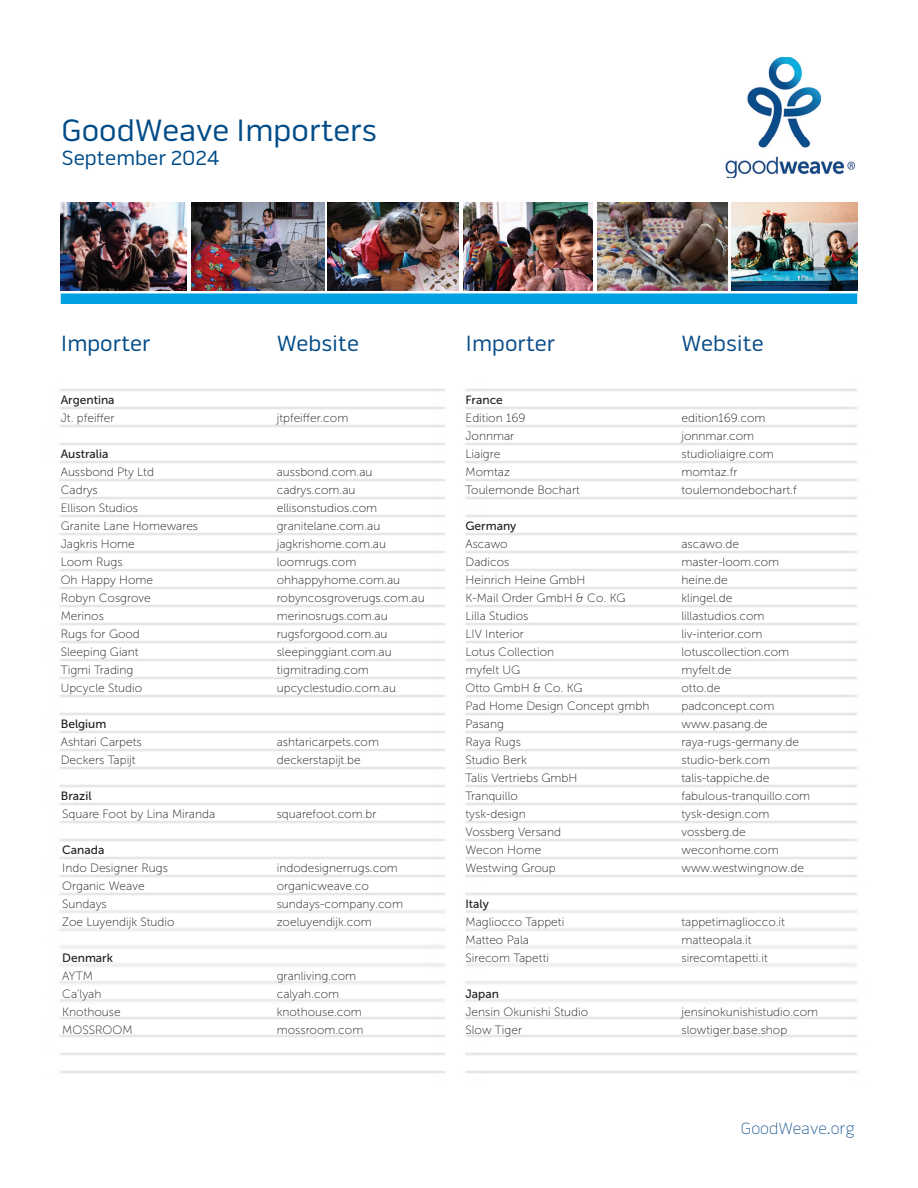
<style>
.page{position:relative;width:918px;height:1188px;background:#fff}
.page>*{position:absolute;margin:0;border:0;box-sizing:border-box;transform-origin:0 0}
.t1{font:31.5px "Pill Gothic 600 mg";color:#004b87}
.t2{font:22.5px "Pill Gothic 600 mg";color:#004b87}
.t3{font:22.5px "Pill Gothic 600 mg";color:#0a4c89}
.t4{font:21px "Pill Gothic 600 mg";color:#004b87}
.t5{font:100 16.5px "Pill Gothic 600 mg";color:#0a4c89}
.t6{font:12px "Museo Sans 100";color:#231f20}
.t7{font:12px "Museo Sans 500";color:#231f20}
</style>
<div class="page">
<img style="left:61px;top:203px;width:126px;height:88px">
<img style="left:191px;top:203px;width:133px;height:88px">
<img style="left:327px;top:203px;width:132px;height:88px">
<img style="left:598px;top:203px;width:129px;height:87px">
<img style="left:463px;top:203px;width:130px;height:88px">
<img style="left:731px;top:203px;width:126px;height:88px">
<div style="left:61px;top:293px;width:796px;height:11px;background:#00a1e3"></div>
<img style="left:726px;top:57px;width:130px;height:121px">
<h1 class="t1" style="left:62px;top:113px;width:317px">GoodWeave Importers</h1>
<h3 class="t4" style="left:62px;top:146px;width:159px">September 2024</h3>
<h2 class="t2" style="left:61px;top:331px;width:91px">Importer</h2>
<h2 class="t2" style="left:277px;top:331px;width:84px">Website</h2>
<p class="t7" style="left:61px;top:393px;width:55px">Argentina</p>
<p class="t6" style="left:61px;top:412px;width:55px">Jt. pfeiffer</p>
<p class="t6" style="left:277px;top:412px;width:73px">jtpfeiffer.com</p>
<p class="t7" style="left:61px;top:447px;width:49px">Australia</p>
<p class="t6" style="left:61px;top:466px;width:95px">Aussbond Pty Ltd</p>
<p class="t6" style="left:277px;top:466px;width:97px">aussbond.com.au</p>
<p class="t6" style="left:61px;top:484px;width:39px">Cadrys</p>
<p class="t6" style="left:277px;top:484px;width:80px">cadrys.com.au</p>
<p class="t6" style="left:61px;top:502px;width:79px">Ellison Studios</p>
<p class="t6" style="left:277px;top:502px;width:102px">ellisonstudios.com</p>
<p class="t6" style="left:61px;top:520px;width:139px">Granite Lane Homewares</p>
<p class="t6" style="left:277px;top:520px;width:105px">granitelane.com.au</p>
<p class="t6" style="left:61px;top:538px;width:76px">Jagkris Home</p>
<p class="t6" style="left:277px;top:538px;width:111px">jagkrishome.com.au</p>
<p class="t6" style="left:61px;top:556px;width:63px">Loom Rugs</p>
<p class="t6" style="left:277px;top:556px;width:81px">loomrugs.com</p>
<p class="t6" style="left:61px;top:574px;width:94px">Oh Happy Home</p>
<p class="t6" style="left:277px;top:574px;width:125px">ohhappyhome.com.au</p>
<p class="t6" style="left:61px;top:592px;width:91px">Robyn Cosgrove</p>
<p class="t6" style="left:277px;top:592px;width:149px">robyncosgroverugs.com.au</p>
<p class="t6" style="left:61px;top:610px;width:45px">Merinos</p>
<p class="t6" style="left:277px;top:610px;width:113px">merinosrugs.com.au</p>
<p class="t6" style="left:61px;top:628px;width:81px">Rugs for Good</p>
<p class="t6" style="left:277px;top:628px;width:112px">rugsforgood.com.au</p>
<p class="t6" style="left:61px;top:646px;width:79px">Sleeping Giant</p>
<p class="t6" style="left:277px;top:646px;width:117px">sleepinggiant.com.au</p>
<p class="t6" style="left:61px;top:664px;width:74px">Tigmi Trading</p>
<p class="t6" style="left:277px;top:664px;width:94px">tigmitrading.com</p>
<p class="t6" style="left:61px;top:682px;width:83px">Upcycle Studio</p>
<p class="t6" style="left:277px;top:682px;width:121px">upcyclestudio.com.au</p>
<p class="t7" style="left:61px;top:717px;width:47px">Belgium</p>
<p class="t6" style="left:61px;top:736px;width:83px">Ashtari Carpets</p>
<p class="t6" style="left:277px;top:736px;width:104px">ashtaricarpets.com</p>
<p class="t6" style="left:61px;top:754px;width:76px">Deckers Tapijt</p>
<p class="t6" style="left:277px;top:754px;width:86px">deckerstapijt.be</p>
<p class="t7" style="left:61px;top:789px;width:32px">Brazil</p>
<p class="t6" style="left:62px;top:808px;width:154px">Square Foot by Lina Miranda</p>
<p class="t6" style="left:277px;top:808px;width:101px">squarefoot.com.br</p>
<p class="t7" style="left:62px;top:843px;width:44px">Canada</p>
<p class="t6" style="left:62px;top:862px;width:107px">Indo Designer Rugs</p>
<p class="t6" style="left:277px;top:862px;width:123px">indodesignerrugs.com</p>
<p class="t6" style="left:62px;top:880px;width:84px">Organic Weave</p>
<p class="t6" style="left:277px;top:880px;width:94px">organicweave.co</p>
<p class="t6" style="left:62px;top:898px;width:46px">Sundays</p>
<p class="t6" style="left:277px;top:898px;width:128px">sundays-company.com</p>
<p class="t6" style="left:62px;top:916px;width:114px">Zoe Luyendijk Studio</p>
<p class="t6" style="left:277px;top:916px;width:97px">zoeluyendijk.com</p>
<p class="t7" style="left:62px;top:951px;width:52px">Denmark</p>
<p class="t6" style="left:62px;top:970px;width:32px">AYTM</p>
<p class="t6" style="left:277px;top:970px;width:81px">granliving.com</p>
<p class="t6" style="left:62px;top:988px;width:41px">Ca’lyah</p>
<p class="t6" style="left:277px;top:988px;width:64px">calyah.com</p>
<p class="t6" style="left:62px;top:1006px;width:60px">Knothouse</p>
<p class="t6" style="left:277px;top:1006px;width:87px">knothouse.com</p>
<p class="t6" style="left:62px;top:1024px;width:72px">MOSSROOM</p>
<p class="t6" style="left:277px;top:1024px;width:88px">mossroom.com</p>
<h2 class="t3" style="left:465px;top:331px;width:91px">Importer</h2>
<h2 class="t3" style="left:681px;top:331px;width:84px">Website</h2>
<p class="t7" style="left:465px;top:393px;width:39px">France</p>
<p class="t6" style="left:465px;top:412px;width:62px">Edition 169</p>
<p class="t6" style="left:681px;top:412px;width:85px">edition169.com</p>
<p class="t6" style="left:465px;top:430px;width:50px">Jonnmar</p>
<p class="t6" style="left:681px;top:430px;width:74px">jonnmar.com</p>
<p class="t6" style="left:465px;top:448px;width:36px">Liaigre</p>
<p class="t6" style="left:681px;top:448px;width:94px">studioliaigre.com</p>
<p class="t6" style="left:465px;top:466px;width:46px">Momtaz</p>
<p class="t6" style="left:681px;top:466px;width:57px">momtaz.fr</p>
<p class="t6" style="left:465px;top:484px;width:116px">Toulemonde Bochart</p>
<p class="t6" style="left:681px;top:484px;width:117px">toulemondebochart.f</p>
<p class="t7" style="left:465px;top:519px;width:52px">Germany</p>
<p class="t6" style="left:465px;top:538px;width:44px">Ascawo</p>
<p class="t6" style="left:681px;top:538px;width:59px">ascawo.de</p>
<p class="t6" style="left:465px;top:556px;width:45px">Dadicos</p>
<p class="t6" style="left:681px;top:556px;width:99px">master-loom.com</p>
<p class="t6" style="left:465px;top:574px;width:122px">Heinrich Heine GmbH</p>
<p class="t6" style="left:681px;top:574px;width:48px">heine.de</p>
<p class="t6" style="left:465px;top:592px;width:162px">K-Mail Order GmbH &amp; Co. KG</p>
<p class="t6" style="left:681px;top:592px;width:52px">klingel.de</p>
<p class="t6" style="left:465px;top:610px;width:65px">Lilla Studios</p>
<p class="t6" style="left:681px;top:610px;width:85px">lillastudios.com</p>
<p class="t6" style="left:465px;top:628px;width:60px">LIV Interior</p>
<p class="t6" style="left:681px;top:628px;width:82px">liv-interior.com</p>
<p class="t6" style="left:465px;top:646px;width:90px">Lotus Collection</p>
<p class="t6" style="left:681px;top:646px;width:109px">lotuscollection.com</p>
<p class="t6" style="left:465px;top:664px;width:56px">myfelt UG</p>
<p class="t6" style="left:681px;top:664px;width:52px">myfelt.de</p>
<p class="t6" style="left:465px;top:682px;width:119px">Otto GmbH &amp; Co. KG</p>
<p class="t6" style="left:681px;top:682px;width:40px">otto.de</p>
<p class="t6" style="left:465px;top:700px;width:185px">Pad Home Design Concept gmbh</p>
<p class="t6" style="left:681px;top:700px;width:94px">padconcept.com</p>
<p class="t6" style="left:465px;top:718px;width:40px">Pasang</p>
<p class="t6" style="left:681px;top:718px;width:88px">www.pasang.de</p>
<p class="t6" style="left:465px;top:736px;width:57px">Raya Rugs</p>
<p class="t6" style="left:681px;top:736px;width:119px">raya-rugs-germany.de</p>
<p class="t6" style="left:465px;top:754px;width:63px">Studio Berk</p>
<p class="t6" style="left:681px;top:754px;width:90px">studio-berk.com</p>
<p class="t6" style="left:465px;top:772px;width:114px">Talis Vertriebs GmbH</p>
<p class="t6" style="left:681px;top:772px;width:89px">talis-tappiche.de</p>
<p class="t6" style="left:465px;top:790px;width:54px">Tranquillo</p>
<p class="t6" style="left:681px;top:790px;width:130px">fabulous-tranquillo.com</p>
<p class="t6" style="left:465px;top:808px;width:62px">tysk-design</p>
<p class="t6" style="left:681px;top:808px;width:90px">tysk-design.com</p>
<p class="t6" style="left:465px;top:826px;width:97px">Vossberg Versand</p>
<p class="t6" style="left:681px;top:826px;width:66px">vossberg.de</p>
<p class="t6" style="left:465px;top:844px;width:77px">Wecon Home</p>
<p class="t6" style="left:681px;top:844px;width:99px">weconhome.com</p>
<p class="t6" style="left:465px;top:862px;width:92px">Westwing Group</p>
<p class="t6" style="left:681px;top:862px;width:124px">www.westwingnow.de</p>
<p class="t7" style="left:465px;top:897px;width:25px">Italy</p>
<p class="t6" style="left:465px;top:916px;width:100px">Magliocco Tappeti</p>
<p class="t6" style="left:681px;top:916px;width:105px">tappetimagliocco.it</p>
<p class="t6" style="left:465px;top:934px;width:65px">Matteo Pala</p>
<p class="t6" style="left:681px;top:934px;width:71px">matteopala.it</p>
<p class="t6" style="left:465px;top:952px;width:85px">Sirecom Tapetti</p>
<p class="t6" style="left:681px;top:952px;width:88px">sirecomtapetti.it</p>
<p class="t7" style="left:465px;top:987px;width:35px">Japan</p>
<p class="t6" style="left:465px;top:1006px;width:124px">Jensin Okunishi Studio</p>
<p class="t6" style="left:681px;top:1006px;width:138px">jensinokunishistudio.com</p>
<p class="t6" style="left:465px;top:1024px;width:58px">Slow Tiger</p>
<p class="t6" style="left:681px;top:1024px;width:107px">slowtiger.base.shop</p>
<h3 class="t5" style="left:741px;top:1119px;width:115px">GoodWeave.org</h3>
</div>
